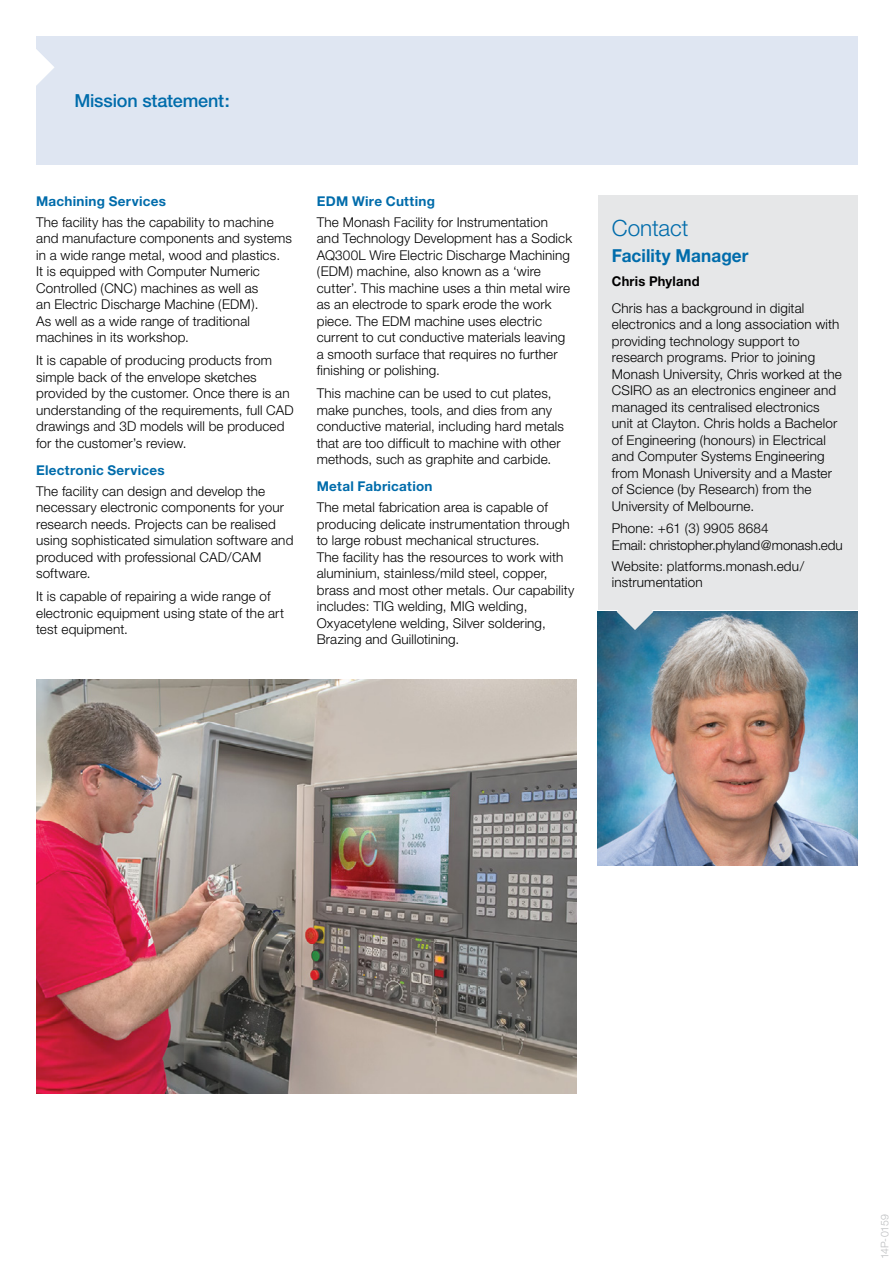
<style>
.page{position:relative;width:893px;height:1263px;background:#fff}
.page>*{position:absolute;margin:0;border:0;box-sizing:border-box;transform-origin:0 0}
.t1{font:300 22.5px "Helvetica Neue";letter-spacing:-.005em;color:#006cab}
.t2{font:500 18px "Helvetica Neue";letter-spacing:-.01em;color:#006cab}
.t3{font:700 17.85px "Helvetica Neue";letter-spacing:.005em;color:#006cab;scale:.96 1}
.t4{font:300 13.5px/16.5px "Helvetica Neue";letter-spacing:.01em;color:#000}
.t5{font:700 13.5px "Helvetica Neue";letter-spacing:.02em;color:#006cab}
.t6{font:300 13.5px/16.5px "Helvetica Neue";letter-spacing:-.01em;color:#000}
.t7{font:700 13.5px "Helvetica Neue";letter-spacing:.02em;color:#000;scale:.96 1}
.t8{font:300 10.5px "Helvetica Neue";letter-spacing:-.015em;color:#bcbec0}
</style>
<div class="page">
<div style="left:36px;top:36px;width:822px;height:128px;background:#dfe6f2"></div>
<svg style="left:36px;top:49px;width:18px;height:37px"></svg>
<img style="left:598px;top:612px;width:260px;height:253px">
<svg style="left:617px;top:610px;width:36px;height:20px"></svg>
<div style="left:598px;top:196px;width:260px;height:414px;background:#e6e7e8"></div>
<img style="left:36px;top:679px;width:540px;height:415px">
<h2 class="t2" style="left:74px;top:90px;width:157px">Mission statement:</h2>
<p class="t5" style="left:36px;top:193px;width:131px">Machining Services</p>
<p class="t4" style="left:36px;top:214px;width:257px">The facility has the capability to machine and manufacture components and systems in a wide range metal, wood and plastics.<br>It is equipped with Computer Numeric Controlled (CNC) machines as well as<br>an Electric Discharge Machine (EDM).<br>As well as a wide range of traditional machines in its workshop.</p>
<p class="t4" style="left:36px;top:352px;width:259px">It is capable of producing products from simple back of the envelope sketches provided by the customer. Once there is an understanding of the requirements, full CAD drawings and 3D models will be produced for the customer’s review.</p>
<p class="t5" style="left:36px;top:462px;width:130px">Electronic Services</p>
<p class="t4" style="left:36px;top:482px;width:259px">The facility can design and develop the necessary electronic components for your research needs. Projects can be realised using sophisticated simulation software and produced with professional CAD/CAM software.</p>
<p class="t4" style="left:36px;top:588px;width:249px">It is capable of repairing a wide range of electronic equipment using state of the art test equipment.</p>
<p class="t5" style="left:317px;top:193px;width:120px">EDM Wire Cutting</p>
<p class="t4" style="left:317px;top:214px;width:257px">The Monash Facility for Instrumentation and Technology Development has a Sodick AQ300L Wire Electric Discharge Machining (EDM) machine, also known as a ‘wire cutter’. This machine uses a thin metal wire as an electrode to spark erode the work piece. The EDM machine uses electric current to cut conductive materials leaving a smooth surface that requires no further finishing or polishing.</p>
<p class="t4" style="left:317px;top:385px;width:249px">This machine can be used to cut plates, make punches, tools, and dies from any conductive material, including hard metals that are too difficult to machine with other methods, such as graphite and carbide.</p>
<p class="t5" style="left:317px;top:478px;width:117px">Metal Fabrication</p>
<p class="t4" style="left:317px;top:499px;width:259px">The metal fabrication area is capable of producing delicate instrumentation through to large robust mechanical structures.<br>The facility has the resources to work with aluminium, stainless/mild steel, copper, brass and most other metals. Our capability includes: TIG welding, MIG welding, Oxyacetylene welding, Silver soldering, Brazing and Guillotining.</p>
<h1 class="t1" style="left:612px;top:215px;width:78px">Contact</h1>
<h3 class="t3" style="left:612px;top:245px;width:144px">Facility Manager</h3>
<p class="t7" style="left:612px;top:273px;width:93px">Chris Phyland</p>
<p class="t4" style="left:612px;top:299px;width:232px">Chris has a background in digital electronics and a long association with providing technology support to research programs. Prior to joining Monash University, Chris worked at the CSIRO as an electronics engineer and managed its centralised electronics unit at Clayton. Chris holds a Bachelor of Engineering (honours) in Electrical and Computer Systems Engineering from Monash University and a Master of Science (by Research) from the University of Melbourne.</p>
<p class="t6" style="left:612px;top:520px;width:232px">Phone: +61 (3) 9905 8684<br>Email: christopher.phyland@monash.edu</p>
<p class="t4" style="left:612px;top:557px;width:194px">Website: platforms.monash.edu/ instrumentation</p>
<p class="t8" style="left:878px;top:1259px;width:46px;rotate:-90deg">14P-0159</p>
</div>
